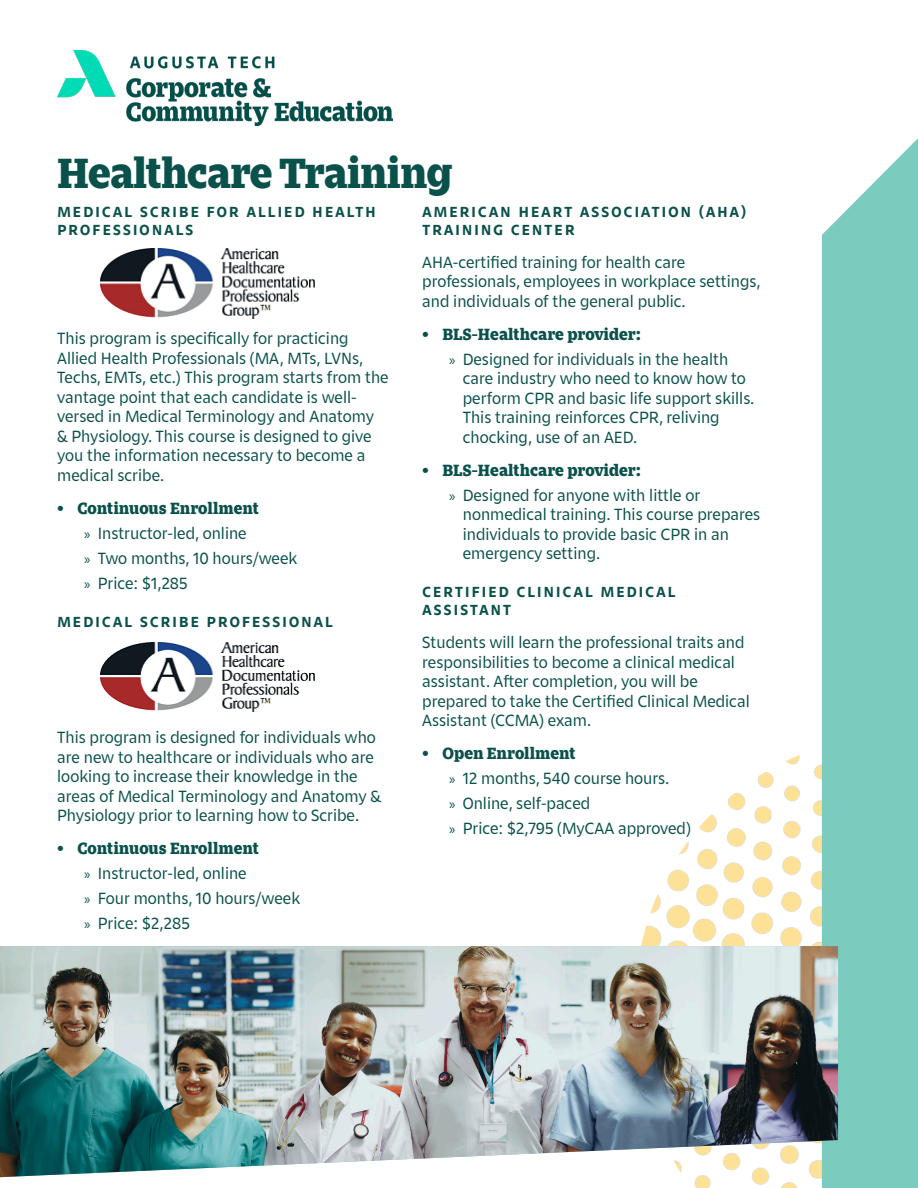
<style>
.page{position:relative;width:918px;height:1188px;background:#fff}
.page>*{position:absolute;margin:0;border:0;box-sizing:border-box;transform-origin:0 0}
.Headline_Large{font:900 39px "Zin Slab";letter-spacing:-.025em;color:#0a514c}
.Body_Copy{font:15px/19.5px "Zin Sans";color:#0a514c}
.Subheader{font:15px/19.5px "Zin Sans";color:#0a514c}
.t1{font:900 15px "Zin Slab";color:#0a514c}
.Subheader-2{font:700 13.5px/18px "Zin Sans";letter-spacing:.165em;color:#0a514c}
.s1{font-family:"Myriad Pro"}
</style>
<div class="page">
<img style="left:641px;top:735px;width:181px;height:453px">
<div style="left:822px;top:138px;width:96px;height:1050px;background:#7bcbbf"></div>
<img style="left:0;top:946px;width:838px;height:231px">
<img style="left:57px;top:51px;width:335px;height:75px">
<img style="left:101px;top:249px;width:213px;height:70px">
<img style="left:101px;top:642px;width:213px;height:70px">
<p class="Headline_Large" style="left:57px;top:149px;width:397px">Healthcare Training</p>
<p class="Subheader-2" style="left:57px;top:203px;width:320px">MEDICAL SCRIBE FOR ALLIED HEALTH<br>PROFESSIONALS</p>
<p class="Subheader-2" style="left:422px;top:203px;width:325px">AMERICAN HEART ASSOCIATION (AHA)<br>TRAINING CENTER</p>
<p class="Body_Copy" style="left:422px;top:253px;width:340px">AHA-certified training for health care professionals, employees in workplace settings, and individuals of the general public.</p>
<p class="t1" style="left:422px;top:325px;width:220px">• BLS-Healthcare provider:</p>
<p class="Body_Copy" style="left:463px;top:349px;width:293px;text-indent:-14px"><span class="s1">»</span> Designed for individuals in the health care industry who need to know how to perform CPR and basic life support skills.<br>This training reinforces CPR, reliving chocking, use of an AED.</p>
<p class="t1" style="left:422px;top:461px;width:220px">• BLS-Healthcare provider:</p>
<p class="Body_Copy" style="left:463px;top:485px;width:299px;text-indent:-14px"><span class="s1">»</span> Designed for anyone with little or nonmedical training. This course prepares individuals to provide basic CPR in an emergency setting.</p>
<p class="Subheader-2" style="left:422px;top:583px;width:255px">CERTIFIED CLINICAL MEDICAL<br>ASSISTANT</p>
<p class="Body_Copy" style="left:422px;top:633px;width:329px">Students will learn the professional traits and responsibilities to become a clinical medical assistant. After completion, you will be prepared to take the Certified Clinical Medical Assistant (CCMA) exam.</p>
<p class="t1" style="left:422px;top:745px;width:155px">• Open Enrollment</p>
<p class="Body_Copy" style="left:449px;top:769px;width:222px"><span class="s1">»</span> 12 months, 540 course hours.</p>
<p class="Body_Copy" style="left:449px;top:794px;width:142px"><span class="s1">»</span> Online, self-paced</p>
<p class="Body_Copy" style="left:449px;top:819px;width:243px"><span class="s1">»</span> Price: $2,795 (MyCAA approved)</p>
<p class="Body_Copy" style="left:57px;top:329px;width:333px">This program is specifically for practicing Allied Health Professionals (MA, MTs, LVNs, Techs, EMTs, etc.) This program starts from the vantage point that each candidate is well&shy;versed in Medical Terminology and Anatomy<br>&amp; Physiology. This course is designed to give you the information necessary to become a medical scribe.</p>
<p class="t1" style="left:57px;top:499px;width:203px">• Continuous Enrollment</p>
<p class="Body_Copy" style="left:84px;top:523px;width:164px"><span class="s1">»</span> Instructor-led, online</p>
<p class="Body_Copy" style="left:84px;top:548px;width:215px"><span class="s1">»</span> Two months, 10 hours/week</p>
<p class="Body_Copy" style="left:84px;top:573px;width:105px"><span class="s1">»</span> Price: $1,285</p>
<p class="Subheader-2" style="left:57px;top:613px;width:277px">MEDICAL SCRIBE PROFESSIONAL</p>
<p class="Subheader" style="left:57px;top:728px;width:325px">This program is designed for individuals who are new to healthcare or individuals who are looking to increase their knowledge in the areas of Medical Terminology and Anatomy &amp; Physiology prior to learning how to Scribe.</p>
<p class="t1" style="left:57px;top:839px;width:203px">• Continuous Enrollment</p>
<p class="Body_Copy" style="left:84px;top:864px;width:164px"><span class="s1">»</span> Instructor-led, online</p>
<p class="Body_Copy" style="left:84px;top:889px;width:217px"><span class="s1">»</span> Four months, 10 hours/week</p>
<p class="Body_Copy" style="left:84px;top:913px;width:107px"><span class="s1">»</span> Price: $2,285</p>
</div>
